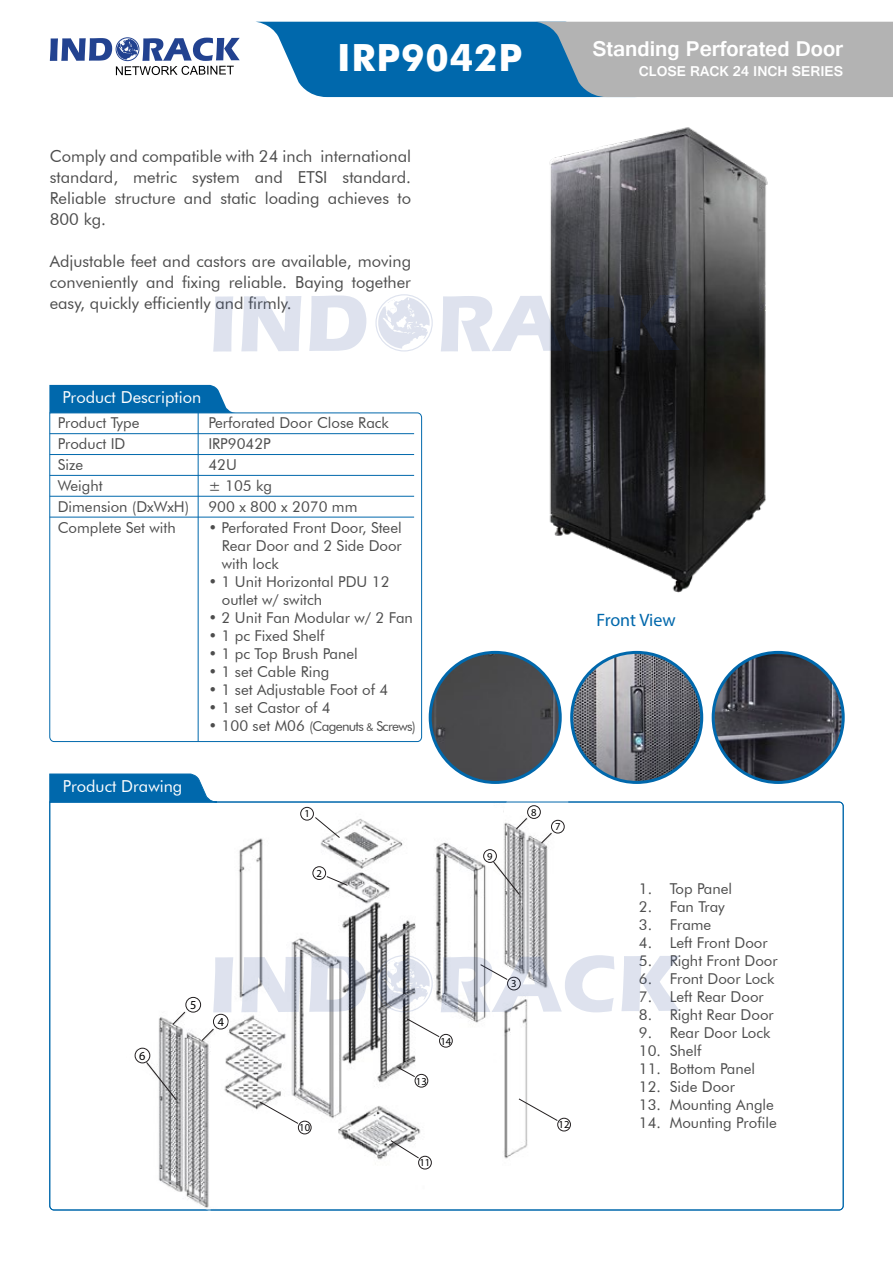
<style>
.page{position:relative;width:893px;height:1263px;background:#fff}
.page>*{position:absolute;margin:0;border:0;box-sizing:border-box;transform-origin:0 0}
.t1{font:700 37.5px "Futura BT";letter-spacing:.025em;color:#fff}
.t2{font:700 22.5px "Gautami";color:#fff}
.t3{font:18px "Myriad Pro";letter-spacing:-.005em;color:#0068ac}
.t4{font:16.5px/21px "Futura BT";color:#4d4d4d;text-align:justify}
.t5{font:16.5px "Futura BT";color:#fff}
.t6{font:15px/18px "Futura BT";color:#4d4d4d}
.t7{font:700 15px "Gautami";color:#fff}
.t8{font:13.5px "Futura BT";letter-spacing:-.05em;color:#4d4d4d}
.t9{font:12.3px "Myriad Pro";color:#000}
.t10{font:10.65px "Myriad Pro";color:#000}
.s1{font-size:15px}
.s2{font-size:10.5px}
</style>
<div class="page">
<svg style="left:257px;top:22px;width:636px;height:75px;background:#6895b3"></svg>
<svg style="left:49px;top:774px;width:168px;height:28px;background:#1574b2"></svg>
<div style="left:49px;top:385px;width:183px;height:27px;background:#0068ac"></div>
<svg style="left:49px;top:412px;width:373px;height:330px"></svg>
<img style="left:549px;top:127px;width:219px;height:466px">
<svg style="left:213px;top:296px;width:20px;height:56px"></svg>
<svg style="left:241px;top:296px;width:60px;height:55px"></svg>
<svg style="left:309px;top:295px;width:57px;height:56px"></svg>
<svg style="left:441px;top:294px;width:173px;height:58px"></svg>
<svg style="left:621px;top:295px;width:59px;height:55px;background:#2b2e38"></svg>
<div style="left:375px;top:294px;width:58px;height:58px;border:1px solid #224290;border-radius:50%"></div>
<svg style="left:378px;top:297px;width:52px;height:52px"></svg>
<svg style="left:50px;top:38px;width:190px;height:37px"></svg>
<img style="left:476px;top:801px;width:92px;height:1px">
<svg style="left:49px;top:802px;width:795px;height:408px"></svg>
<svg style="left:208px;top:1055px;width:101px;height:151px"></svg>
<svg style="left:213px;top:957px;width:20px;height:55px"></svg>
<svg style="left:241px;top:957px;width:60px;height:55px"></svg>
<svg style="left:309px;top:956px;width:57px;height:56px"></svg>
<svg style="left:441px;top:955px;width:173px;height:57px"></svg>
<svg style="left:621px;top:956px;width:59px;height:55px"></svg>
<div style="left:375px;top:955px;width:58px;height:57px;border:1px solid #224290;border-radius:50%"></div>
<svg style="left:378px;top:958px;width:52px;height:51px"></svg>
<div style="left:430px;top:652px;width:130px;height:130px;background:#4a4a4c;border-radius:65px"></div>
<div style="left:429px;top:651px;width:133px;height:133px;border:3px solid #0068ac;border-radius:50%"></div>
<img style="left:572px;top:652px;width:130px;height:130px;border-radius:65px">
<div style="left:570px;top:651px;width:133px;height:133px;border:3px solid #0068ac;border-radius:50%"></div>
<img style="left:713px;top:652px;width:130px;height:130px;border-radius:65px">
<div style="left:712px;top:651px;width:133px;height:133px;border:3px solid #0068ac;border-radius:50%"></div>
<h1 class="t1" style="left:337px;top:35px;width:187px">IRP9042P</h1>
<p class="t4" style="left:50px;top:145px;width:363px">Comply and compatible with 24 inch international standard, metric system and ETSI standard.<br>Reliable structure and static loading achieves to 800 kg.</p>
<p class="t4" style="left:50px;top:250px;width:363px">Adjustable feet and castors are available, moving conveniently and fixing reliable. Baying together easy, quickly efficiently and firmly.</p>
<h2 class="t2" style="left:592px;top:35px;width:252px">Standing Perforated Door</h2>
<p class="t7" style="left:639px;top:62px;width:206px">CLOSE RACK 24 INCH SERIES</p>
<p class="t5" style="left:62px;top:387px;width:140px">Product Description</p>
<p class="t6" style="left:58px;top:435px;width:69px">Product ID</p>
<p class="t6" style="left:208px;top:435px;width:64px">IRP9042P</p>
<p class="t6" style="left:58px;top:455px;width:27px">Size</p>
<p class="t6" style="left:208px;top:454px;width:65px;line-height:20.9px">42U<br>± 105 kg</p>
<p class="t6" style="left:58px;top:497px;width:133px">Dimension (DxWxH)</p>
<p class="t6" style="left:208px;top:497px;width:151px">900 x 800 x 2070 mm</p>
<p class="t6" style="left:58px;top:518px;width:120px">Complete Set with</p>
<p class="t6" style="left:222px;top:518px;width:182px;text-align:justify;text-indent:-14px">• Perforated Front Door, Steel Rear Door and 2 Side Door with lock</p>
<p class="t6" style="left:222px;top:572px;width:169px;text-indent:-14px">• 1 Unit Horizontal PDU 12 outlet w/ switch</p>
<p class="t6" style="left:208px;top:608px;width:206px">• 2 Unit Fan Modular w/ 2 Fan</p>
<p class="t6" style="left:208px;top:626px;width:118px">• 1 pc Fixed Shelf</p>
<p class="t6" style="left:208px;top:644px;width:151px">• 1 pc Top Brush Panel</p>
<p class="t6" style="left:208px;top:662px;width:123px">• 1 set Cable Ring</p>
<p class="t6" style="left:208px;top:680px;width:181px">• 1 set Adjustable Foot of 4</p>
<p class="t6" style="left:208px;top:698px;width:124px">• 1 set Castor of 4</p>
<p class="t8" style="left:208px;top:718px;width:209px"><span class="s1">• 100 set M06</span> (Cagenuts <span class="s2">&amp;</span> Screws)</p>
<p class="t6" style="left:58px;top:414px;width:83px">Product Type</p>
<p class="t6" style="left:208px;top:414px;width:182px">Perforated Door Close Rack</p>
<p class="t6" style="left:58px;top:476px;width:47px">Weight</p>
<p class="t5" style="left:63px;top:776px;width:121px">Product Drawing</p>
<p class="t9" style="left:139px;top:1048px;width:8px">6</p>
<p class="t9" style="left:190px;top:997px;width:8px">5</p>
<p class="t9" style="left:218px;top:1014px;width:8px">4</p>
<p class="t10" style="left:304px;top:807px;width:7px">1</p>
<p class="t10" style="left:317px;top:867px;width:7px">2</p>
<p class="t10" style="left:487px;top:850px;width:7px">9</p>
<p class="t10" style="left:531px;top:806px;width:7px">8</p>
<p class="t10" style="left:555px;top:820px;width:7px">7</p>
<p class="t10" style="left:416px;top:1074px;width:12px">13</p>
<p class="t10" style="left:440px;top:1034px;width:12px">14</p>
<p class="t10" style="left:511px;top:977px;width:7px">3</p>
<p class="t10" style="left:299px;top:1121px;width:12px">10</p>
<p class="t10" style="left:559px;top:1118px;width:12px">12</p>
<p class="t10" style="left:420px;top:1156px;width:12px">11</p>
<p class="t3" style="left:596px;top:609px;width:81px">Front View</p>
<p class="t6" style="left:639px;top:879px;width:24px">1.<br>2.<br>3.<br>4.<br>5.<br>6.<br>7.<br>8.<br>9.<br>10.<br>11.<br>12.<br>13.<br>14.</p>
<p class="t6" style="left:670px;top:879px;width:109px">Top Panel<br>Fan Tray<br>Frame<br>Left Front Door<br>Right Front Door<br>Front Door Lock<br>Left Rear Door<br>Right Rear Door<br>Rear Door Lock<br>Shelf<br>Bottom Panel<br>Side Door<br>Mounting Angle<br>Mounting Profile</p>
</div>
